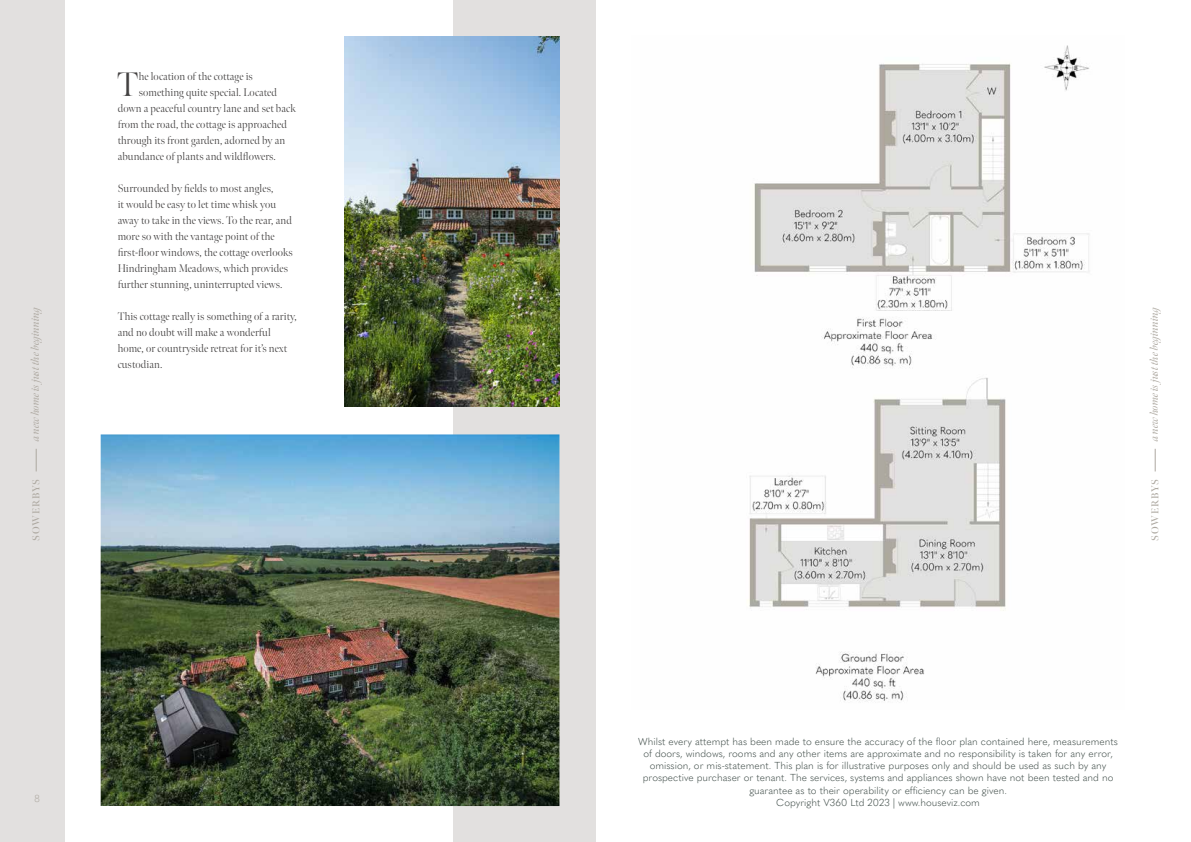
<style>
.page{position:relative;width:1191px;height:842px;background:#fff}
.page>*{position:absolute;margin:0;border:0;box-sizing:border-box;transform-origin:0 0}
.t1{font:300 34px "Meno Banner";color:#434141}
.t2{font:300 11px/16px "Meno Banner";letter-spacing:.01em;color:#434141}
.t3{font:italic 11px "Meno Banner";letter-spacing:-.01em;color:#ada8a0}
.t4{font:300 10px/12px "Quasimoda";color:#3e4b47;text-align:center}
.t5{font:600 10px "Meno Banner";letter-spacing:.08em;color:#ada8a0}
.t6{font:300 10px "Quasimoda";color:#ada8a0}
</style>
<div class="page">
<div style="left:0;top:0;width:595px;height:842px;background:#e2e0df"></div>
<svg style="left:1155px;top:449px;width:1px;height:22px"></svg>
<svg style="left:36px;top:449px;width:1px;height:22px"></svg>
<img style="left:747px;top:45px;width:343px;height:657px">
<div style="left:65px;top:0;width:387px;height:842px;background:#fff"></div>
<img style="left:101px;top:434px;width:458px;height:372px">
<img style="left:345px;top:36px;width:214px;height:371px">
<p class="t3" style="left:29px;top:441px;width:138px;rotate:-90deg">a new home is just the beginning</p>
<p class="t5" style="left:30px;top:541px;width:63px;rotate:-90deg">SOWERBYS</p>
<h1 class="t1" style="left:117px;top:64px;width:23px">T</h1>
<p class="t2" style="left:139px;top:68px;width:116px">he location of the cottage is</p>
<p class="t2" style="left:139px;top:84px;width:140px">something quite special. Located</p>
<p class="t2" style="left:118px;top:101px;width:180px">down a peaceful country lane and set back</p>
<p class="t2" style="left:118px;top:117px;width:171px">from the road, the cottage is approached</p>
<p class="t2" style="left:118px;top:133px;width:169px">through its front garden, adorned by an</p>
<p class="t2" style="left:118px;top:149px;width:160px">abundance of plants and wildflowers.</p>
<p class="t2" style="left:118px;top:181px;width:177px">Surrounded by fields to most angles,<br>it would be easy to let time whisk you away to take in the views. To the rear, and more so with the vantage point of the first-floor windows, the cottage overlooks Hindringham Meadows, which provides further stunning, uninterrupted views.</p>
<p class="t2" style="left:118px;top:309px;width:181px">This cottage really is something of a rarity, and no doubt will make a wonderful home, or countryside retreat for it’s next custodian.</p>
<p class="t6" style="left:35px;top:791px;width:7px">8</p>
<p class="t3" style="left:1147px;top:441px;width:138px;rotate:-90deg">a new home is just the beginning</p>
<p class="t5" style="left:1149px;top:541px;width:63px;rotate:-90deg">SOWERBYS</p>
<p class="t4" style="left:638px;top:735px;width:481px">Whilst every attempt has been made to ensure the accuracy of the floor plan contained here, measurements of doors, windows, rooms and any other items are approximate and no responsibility is taken for any error, omission, or mis-statement. This plan is for illustrative purposes only and should be used as such by any prospective purchaser or tenant. The services, systems and appliances shown have not been tested and no guarantee as to their operability or efficiency can be given.<br>Copyright V360 Ltd 2023 | www.houseviz.com</p>
</div>
